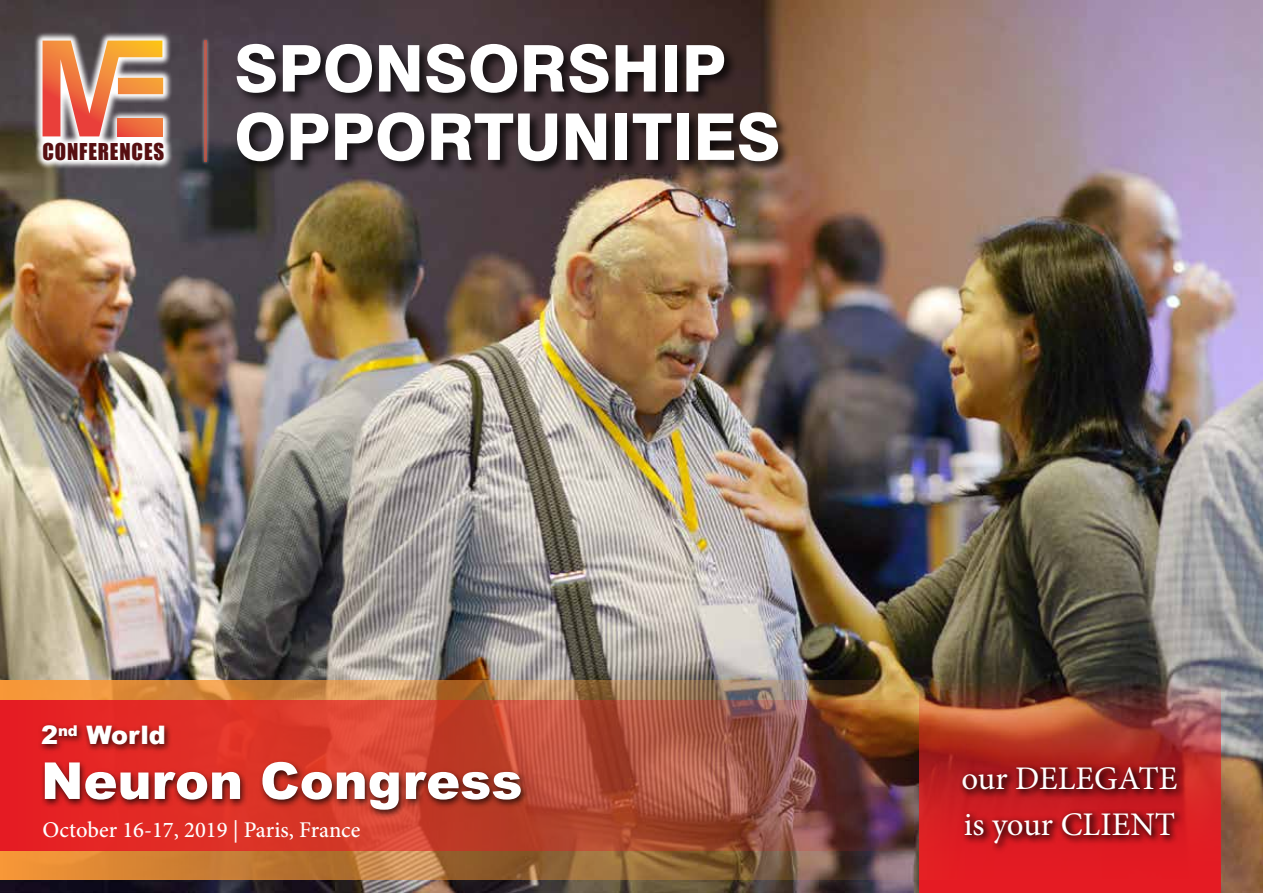
<style>
.page{position:relative;width:1263px;height:893px;background:#fff}
.page>*{position:absolute;margin:0;border:0;box-sizing:border-box;transform-origin:0 0}
.t1{font:800 64.5px "Swiss 721 BT";color:#fff}
.t2{font:900 51px "Arial";color:#fff}
.t3{font:33px/45.6px "Minion Pro";color:#fff}
.t4{font:900 25.5px "Arial";color:#fff}
.t5{font:500 22.5px "Minion Pro";color:#fff}
.t6{font:21.45px "Impact";letter-spacing:.04em;color:#560f11}
</style>
<div class="page">
<img style="left:0;top:0;width:1263px;height:893px">
<div style="left:235px;top:42px;width:557px;height:133px;background:#000;opacity:.75"></div>
<svg style="left:33px;top:31px;width:140px;height:139px"></svg>
<svg style="left:118px;top:136px;width:44px;height:1px"></svg>
<svg style="left:43px;top:41px;width:120px;height:95px;background:#cf8564"></svg>
<img style="left:918px;top:680px;width:302px;height:213px">
<div style="left:958px;top:762px;width:229px;height:92px;background:#e01b22"></div>
<div style="left:958px;top:763px;width:228px;height:88px;background:#000;opacity:.75"></div>
<img style="left:0;top:680px;width:966px;height:199px">
<img style="left:0;top:700px;width:966px;height:150px">
<div style="left:201px;top:37px;width:9px;height:128px;background:#fff;opacity:.75"></div>
<hr style="left:205px;top:41px;width:2px;height:121px;background:#bb594e">
<div style="left:38px;top:721px;width:491px;height:98px;background:#000;opacity:.75"></div>
<p class="t6" style="left:43px;top:134px;width:123px">CONFERENCES</p>
<h1 class="t1" style="left:234px;top:29px;width:493px">SPONSORSHIP</h1>
<h1 class="t1" style="left:234px;top:98px;width:548px">OPPORTUNITIES</h1>
<p class="t4" style="left:41px;top:719px;width:126px">2<sup>nd</sup> World</p>
<h2 class="t2" style="left:41px;top:749px;width:483px">Neuron Congress</h2>
<p class="t5" style="left:43px;top:815px;width:319px">October 16-17, 2019 | Paris, France</p>
<h3 class="t3" style="left:961px;top:756px;width:218px">our DELEGATE is your CLIENT</h3>
</div>
